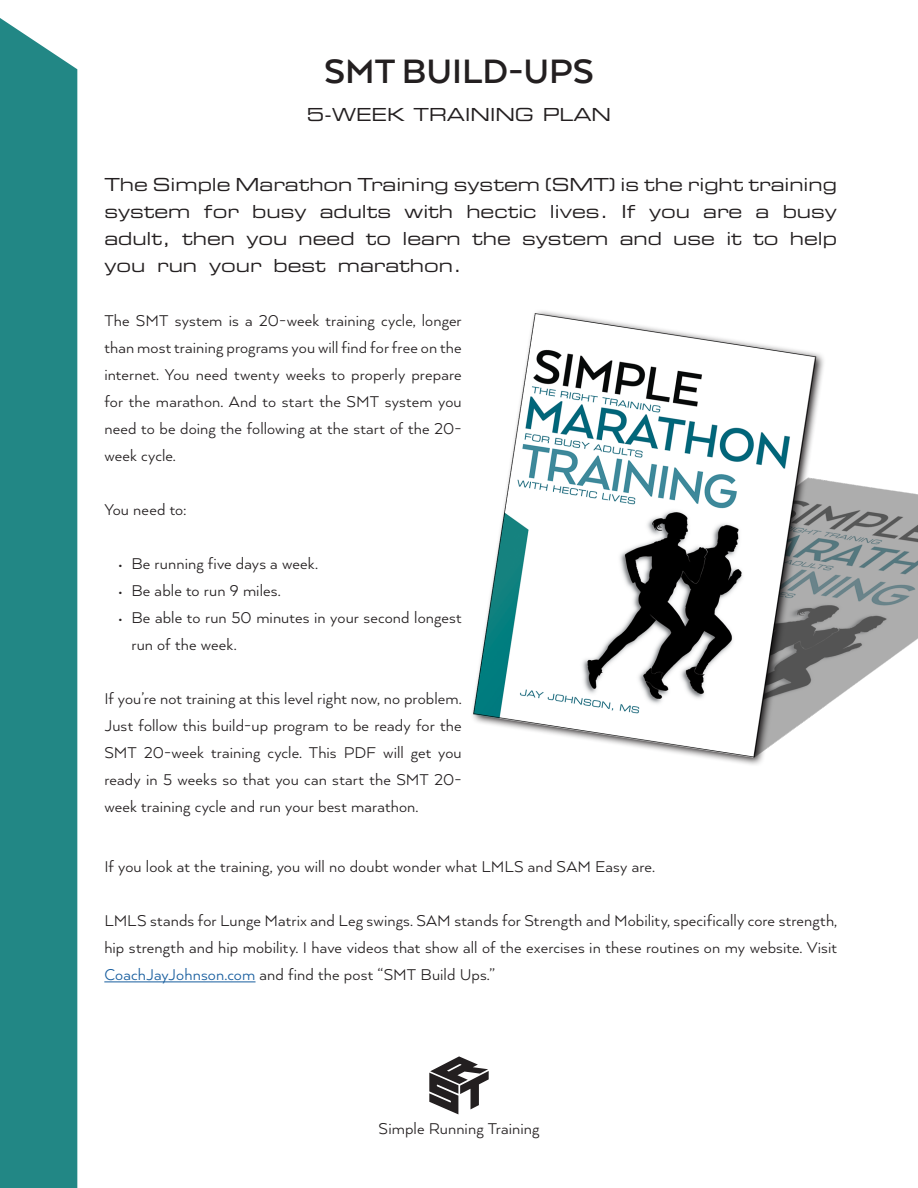
<style>
.page{position:relative;width:918px;height:1188px;background:#fff}
.page>*{position:absolute;margin:0;border:0;box-sizing:border-box;transform-origin:0 0}
.t1{font:700 39px "Arquitecta";color:#231f20}
.Text{font:18px/27px "Arquitecta";letter-spacing:.005em;color:#231f20;text-align:justify}
.Subtitle{font:18px/27px "Eurostile Extended Two";color:#231f20;text-align:justify}
.s1{color:#175d9e}
</style>
<div class="page">
<div style="left:0;top:18px;width:77px;height:1170px;background:#228785"></div>
<svg style="left:429px;top:1056px;width:60px;height:58px"></svg>
<hr style="left:104px;top:981px;width:152px;height:1px;background:#175d9e">
<img style="left:472px;top:311px;width:446px;height:454px">
<p class="t1" style="left:324px;top:47px;width:271px">SMT BUILD-UPS</p>
<p class="Subtitle" style="left:307px;top:100px;width:306px">5-WEEK TRAINING PLAN</p>
<p class="Subtitle" style="left:104px;top:170px;width:734px">The Simple Marathon Training system (SMT) is the right training system for busy adults with hectic lives. If you are a busy adult, then you need to learn the system and use it to help</p>
<p class="Subtitle" style="left:104px;top:251px;width:359px">you run your best marathon.</p>
<p class="Text" style="left:104px;top:306px;width:359px">The SMT system is a 20-week training cycle, longer than most training programs you will find for free on the internet. You need twenty weeks to properly prepare for the marathon. And to start the SMT system you need to be doing the following at the start of the 20- week cycle.</p>
<p class="Text" style="left:104px;top:495px;width:84px">You need to:</p>
<p class="Text" style="left:118px;top:549px;width:201px">• Be running five days a week.</p>
<p class="Text" style="left:118px;top:576px;width:164px">• Be able to run 9 miles.</p>
<p class="Text" style="left:131px;top:603px;width:332px;text-indent:-14px">• Be able to run 50 minutes in your second longest run of the week.</p>
<p class="Text" style="left:104px;top:684px;width:359px">If you’re not training at this level right now, no problem.<br>Just follow this build-up program to be ready for the SMT 20-week training cycle. This PDF will get you ready in 5 weeks so that you can start the SMT 20- week training cycle and run your best marathon.</p>
<p class="Text" style="left:104px;top:853px;width:552px">If you look at the training, you will no doubt wonder what LMLS and SAM Easy are.</p>
<p class="Text" style="left:104px;top:907px;width:734px">LMLS stands for Lunge Matrix and Leg swings. SAM stands for Strength and Mobility, specifically core strength, hip strength and hip mobility. I have videos that show all of the exercises in these routines on my website. Visit <span class="s1">CoachJayJohnson.com</span> and find the post “SMT Build Ups.”</p>
<p class="Text" style="left:379px;top:1114px;width:162px">Simple Running Training</p>
</div>
